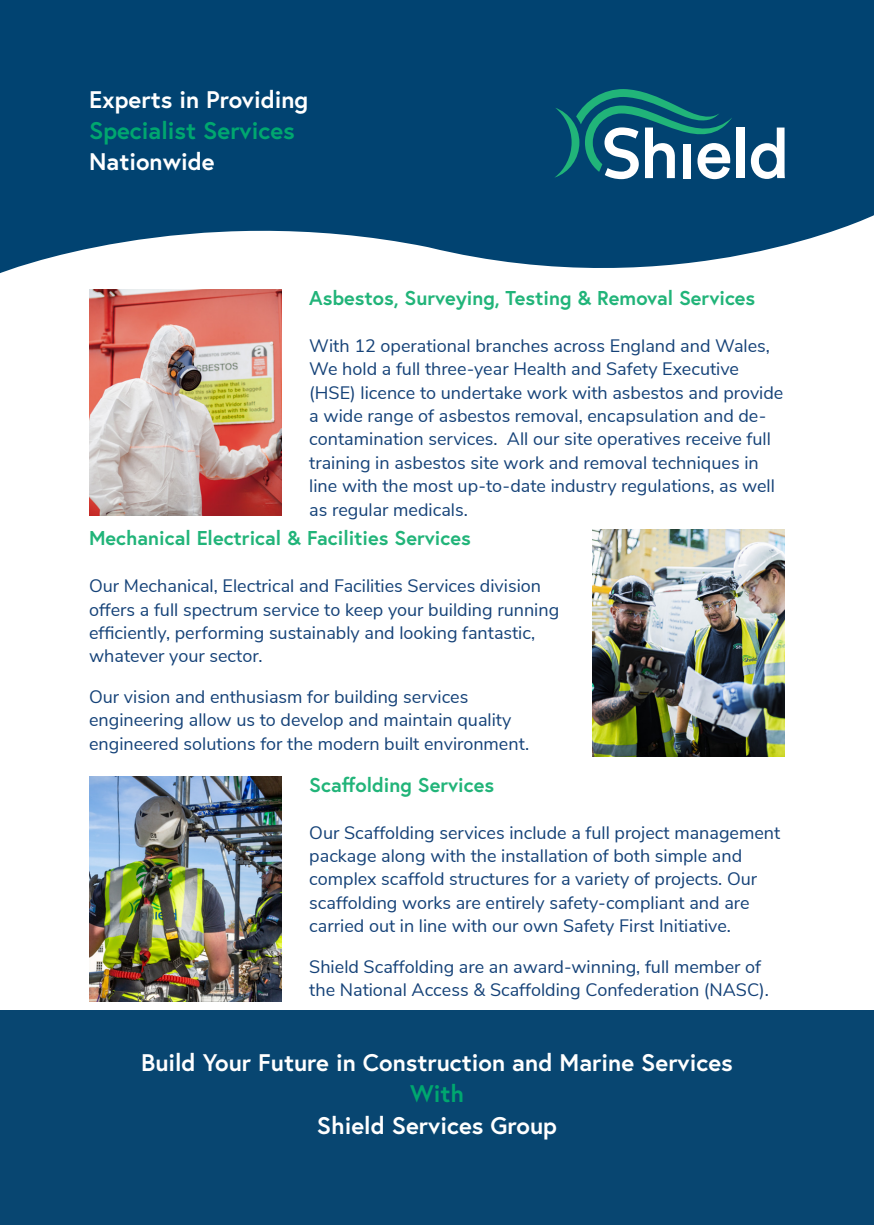
<style>
.page{position:relative;width:874px;height:1225px;background:#fff}
.page>*{position:absolute;margin:0;border:0;box-sizing:border-box;transform-origin:0 0}
.t1{font:700 24px "Europa";color:#fff}
.t2{font:700 24px "Europa";color:#00a76f}
.t3{font:700 20px "Europa";color:#21b479}
.Body_copy{font:18px/23.4px "Nunito Sans";color:#154278}
</style>
<div class="page">
<div style="left:0;top:1010px;width:873px;height:215px;background:#084671"></div>
<svg style="left:0;top:0;width:873px;height:308px;fill:#014371"></svg>
<div style="left:736px;top:128px;width:8px;height:50px;background:#fff"></div>
<svg style="left:750px;top:127px;width:34px;height:52px"></svg>
<svg style="left:554px;top:89px;width:177px;height:90px;background:#2f7589"></svg>
<img style="left:89px;top:289px;width:192px;height:226px">
<img style="left:89px;top:776px;width:192px;height:226px">
<img style="left:592px;top:529px;width:192px;height:227px">
<p class="t1" style="left:89px;top:83px;width:221px">Experts in Providing</p>
<p class="t2" style="left:89px;top:114px;width:207px">Specialist Services</p>
<p class="t1" style="left:89px;top:145px;width:127px">Nationwide</p>
<p class="t3" style="left:309px;top:284px;width:447px">Asbestos, Surveying, Testing &amp; Removal Services</p>
<p class="Body_copy" style="left:309px;top:333px;width:475px">With 12 operational branches across England and Wales, We hold a full three-year Health and Safety Executive (HSE) licence to undertake work with asbestos and provide a wide range of asbestos removal, encapsulation and de&shy;contamination services. All our site operatives receive full training in asbestos site work and removal techniques in line with the most up-to-date industry regulations, as well as regular medicals.</p>
<p class="t3" style="left:89px;top:524px;width:383px">Mechanical Electrical &amp; Facilities Services</p>
<p class="Body_copy" style="left:89px;top:573px;width:471px">Our Mechanical, Electrical and Facilities Services division offers a full spectrum service to keep your building running efficiently, performing sustainably and looking fantastic, whatever your sector.</p>
<p class="Body_copy" style="left:89px;top:683px;width:441px">Our vision and enthusiasm for building services engineering allow us to develop and maintain quality engineered solutions for the modern built environment.</p>
<p class="t3" style="left:309px;top:771px;width:186px">Scaffolding Services</p>
<p class="Body_copy" style="left:309px;top:819px;width:472px">Our Scaffolding services include a full project management package along with the installation of both simple and complex scaffold structures for a variety of projects. Our scaffolding works are entirely safety-compliant and are carried out in line with our own Safety First Initiative.</p>
<p class="Body_copy" style="left:309px;top:953px;width:461px">Shield Scaffolding are an award-winning, full member of the National Access &amp; Scaffolding Confederation (NASC).</p>
<p class="t1" style="left:141px;top:1046px;width:593px">Build Your Future in Construction and Marine Services</p>
<p class="t2" style="left:410px;top:1077px;width:55px">With</p>
<p class="t1" style="left:317px;top:1108px;width:241px">Shield Services Group</p>
</div>
